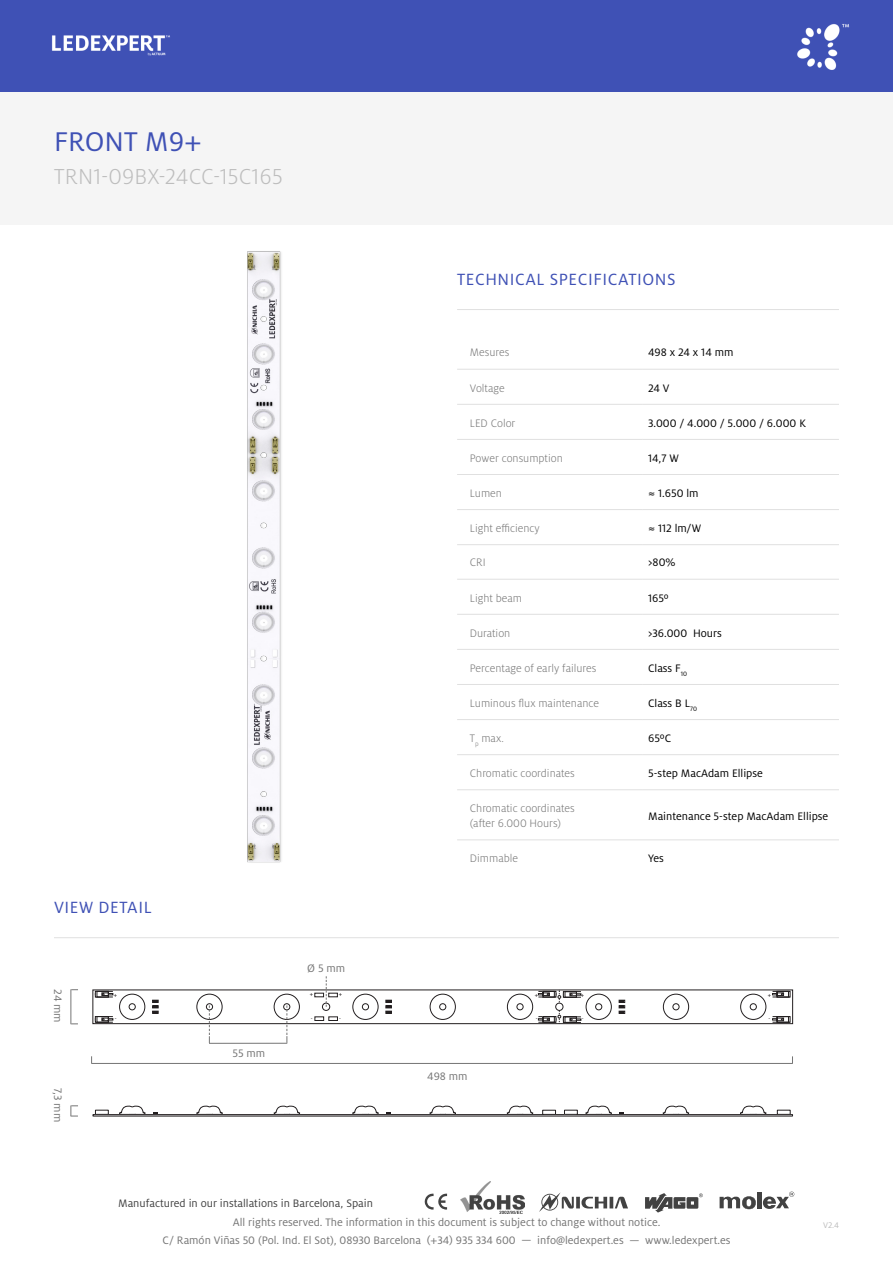
<style>
.page{position:relative;width:893px;height:1263px;background:#fff}
.page>*{position:absolute;margin:0;border:0;box-sizing:border-box;transform-origin:0 0}
.Nombre_producto{font:30px "Milo OT";color:#3f51b5}
.Código_producto{font:300 24px "Milo OT";letter-spacing:.005em;color:#bdbdbd}
.Título_sección{font:18px "Milo OT";letter-spacing:.03em;color:#3f51b5}
.Código_producto-2{font:300 12px "Milo OT";color:#757575}
.t1{font:12px/17.4px "Milo OT";color:#757575;text-align:center}
.Código_producto-3{font:12px "Milo OT";color:#000}
.t2{font:12px "Milo OT";color:#424242}
.t3{font:9px "Milo OT";color:#bdbdbd}
.t4{font:6px "Milo OT Text";color:#231f20}
</style>
<div class="page">
<hr style="left:757px;top:1192px;width:4px;height:16px;background:#424242">
<svg style="left:763px;top:1191px;width:31px;height:18px"></svg>
<svg style="left:720px;top:1196px;width:36px;height:13px"></svg>
<svg style="left:645px;top:1193px;width:58px;height:19px"></svg>
<svg style="left:539px;top:1192px;width:89px;height:20px"></svg>
<svg style="left:425px;top:1193px;width:22px;height:17px"></svg>
<img style="left:461px;top:1181px;width:64px;height:32px">
<div style="left:0;top:91px;width:893px;height:134px;background:#f5f5f5"></div>
<hr style="left:54px;top:937px;width:785px;height:1px;background:#e0e0e0">
<hr style="left:71px;top:989px;width:1px;height:35px;background:#757575">
<svg style="left:71px;top:1105px;width:7px;height:12px"></svg>
<hr style="left:91px;top:1063px;width:702px;height:1px;background:#757575">
<hr style="left:209px;top:1043px;width:78px;height:1px;background:#757575">
<svg style="left:92px;top:976px;width:701px;height:67px"></svg>
<img style="left:247px;top:251px;width:35px;height:612px">
<div style="left:95px;top:1110px;width:14px;height:5px;border:1px solid #231f20"></div>
<svg style="left:119px;top:1105px;width:647px;height:9px"></svg>
<div style="left:93px;top:1114px;width:700px;height:2px;border:1px solid #231f20"></div>
<hr style="left:564px;top:1110px;width:13px;height:4px;background:#fff">
<div style="left:564px;top:1110px;width:14px;height:5px;border:1px solid #231f20"></div>
<hr style="left:543px;top:1110px;width:12px;height:4px;background:#fff">
<div style="left:542px;top:1110px;width:14px;height:5px;border:1px solid #231f20"></div>
<hr style="left:457px;top:369px;width:185px;height:1px;background:#e0e0e0">
<hr style="left:642px;top:369px;width:197px;height:1px;background:#e0e0e0">
<hr style="left:457px;top:404px;width:185px;height:1px;background:#e0e0e0">
<hr style="left:642px;top:404px;width:197px;height:1px;background:#e0e0e0">
<hr style="left:457px;top:439px;width:185px;height:1px;background:#e0e0e0">
<hr style="left:642px;top:439px;width:197px;height:1px;background:#e0e0e0">
<hr style="left:457px;top:474px;width:185px;height:1px;background:#e0e0e0">
<hr style="left:642px;top:474px;width:197px;height:1px;background:#e0e0e0">
<hr style="left:457px;top:509px;width:185px;height:1px;background:#e0e0e0">
<hr style="left:642px;top:509px;width:197px;height:1px;background:#e0e0e0">
<hr style="left:457px;top:544px;width:185px;height:1px;background:#e0e0e0">
<hr style="left:642px;top:544px;width:197px;height:1px;background:#e0e0e0">
<hr style="left:457px;top:579px;width:185px;height:1px;background:#e0e0e0">
<hr style="left:642px;top:579px;width:197px;height:1px;background:#e0e0e0">
<hr style="left:457px;top:614px;width:185px;height:1px;background:#e0e0e0">
<hr style="left:642px;top:614px;width:197px;height:1px;background:#e0e0e0">
<hr style="left:457px;top:649px;width:185px;height:1px;background:#e0e0e0">
<hr style="left:642px;top:649px;width:197px;height:1px;background:#e0e0e0">
<hr style="left:457px;top:684px;width:185px;height:1px;background:#e0e0e0">
<hr style="left:642px;top:684px;width:197px;height:1px;background:#e0e0e0">
<hr style="left:457px;top:719px;width:185px;height:1px;background:#e0e0e0">
<hr style="left:642px;top:719px;width:197px;height:1px;background:#e0e0e0">
<hr style="left:457px;top:754px;width:185px;height:1px;background:#e0e0e0">
<hr style="left:642px;top:754px;width:197px;height:1px;background:#e0e0e0">
<hr style="left:457px;top:789px;width:185px;height:1px;background:#e0e0e0">
<hr style="left:642px;top:789px;width:197px;height:1px;background:#e0e0e0">
<hr style="left:457px;top:839px;width:185px;height:1px;background:#e0e0e0">
<hr style="left:642px;top:839px;width:197px;height:1px;background:#e0e0e0">
<hr style="left:457px;top:309px;width:382px;height:1px;background:#e0e0e0">
<div style="left:0;top:0;width:893px;height:91px;background:#3f51b5"></div>
<img style="left:52px;top:35px;width:118px;height:21px">
<img style="left:797px;top:24px;width:52px;height:46px">
<p class="Nombre_producto" style="left:54px;top:125px;width:149px">FRONT M9+</p>
<p class="Código_producto" style="left:54px;top:164px;width:230px">TRN1-09BX-24CC-15C165</p>
<p class="Título_sección" style="left:54px;top:898px;width:99px">VIEW DETAIL</p>
<p class="t1" style="left:67px;top:989px;width:35px;rotate:90deg">24 mm</p>
<p class="t1" style="left:66px;top:1087px;width:36px;rotate:90deg">7,3 mm</p>
<p class="t4" style="left:114px;top:992px;width:5px">+</p>
<p class="t4" style="left:115px;top:1015px;width:3px">-</p>
<p class="t1" style="left:233px;top:1044px;width:34px">55 mm</p>
<p class="t1" style="left:307px;top:960px;width:40px">Ø 5 mm</p>
<p class="t4" style="left:310px;top:991px;width:5px">+</p>
<p class="t4" style="left:311px;top:1015px;width:3px">-</p>
<p class="t4" style="left:339px;top:991px;width:5px">+</p>
<p class="t4" style="left:339px;top:1015px;width:3px">-</p>
<p class="Título_sección" style="left:457px;top:270px;width:220px">TECHNICAL SPECIFICATIONS</p>
<p class="Código_producto-2" style="left:470px;top:346px;width:41px">Mesures</p>
<p class="Código_producto-3" style="left:648px;top:346px;width:87px">498 x 24 x 14 mm</p>
<p class="Código_producto-2" style="left:470px;top:381px;width:36px">Voltage</p>
<p class="Código_producto-3" style="left:648px;top:381px;width:23px">24 V</p>
<p class="Código_producto-2" style="left:470px;top:416px;width:47px">LED Color</p>
<p class="Código_producto-3" style="left:648px;top:416px;width:159px">3.000 / 4.000 / 5.000 / 6.000 K</p>
<p class="Código_producto-2" style="left:470px;top:451px;width:94px">Power consumption</p>
<p class="Código_producto-3" style="left:648px;top:451px;width:32px">14,7 W</p>
<p class="Código_producto-2" style="left:470px;top:487px;width:34px">Lumen</p>
<p class="Código_producto-3" style="left:648px;top:486px;width:52px">≈ 1.650 lm</p>
<p class="Código_producto-2" style="left:470px;top:522px;width:71px">Light efficiency</p>
<p class="Código_producto-3" style="left:648px;top:522px;width:55px">≈ 112 lm/W</p>
<p class="Código_producto-2" style="left:470px;top:556px;width:17px">CRI</p>
<p class="Código_producto-3" style="left:648px;top:556px;width:29px">&gt;80%</p>
<p class="Código_producto-2" style="left:470px;top:591px;width:54px">Light beam</p>
<p class="Código_producto-3" style="left:648px;top:591px;width:22px">165º</p>
<p class="Código_producto-2" style="left:470px;top:626px;width:42px">Duration</p>
<p class="Código_producto-3" style="left:648px;top:626px;width:75px">&gt;36.000 Hours</p>
<p class="Código_producto-2" style="left:470px;top:661px;width:128px">Percentage of early failures</p>
<p class="Código_producto-3" style="left:648px;top:661px;width:41px">Class F<sub>10</sub></p>
<p class="Código_producto-2" style="left:470px;top:697px;width:131px">Luminous flux maintenance</p>
<p class="Código_producto-3" style="left:648px;top:696px;width:50px">Class B L<sub>70</sub></p>
<p class="Código_producto-2" style="left:470px;top:732px;width:36px">T<sub>p</sub> max.</p>
<p class="Código_producto-3" style="left:648px;top:732px;width:25px">65ºC</p>
<p class="Código_producto-2" style="left:470px;top:767px;width:106px">Chromatic coordinates</p>
<p class="Código_producto-3" style="left:648px;top:767px;width:116px">5-step MacAdam Ellipse</p>
<p class="Código_producto-2" style="left:470px;top:802px;width:106px">Chromatic coordinates</p>
<p class="Código_producto-2" style="left:470px;top:817px;width:93px">(after 6.000 Hours)</p>
<p class="Código_producto-3" style="left:648px;top:809px;width:182px">Maintenance 5-step MacAdam Ellipse</p>
<p class="Código_producto-2" style="left:470px;top:852px;width:50px">Dimmable</p>
<p class="Código_producto-3" style="left:648px;top:852px;width:17px">Yes</p>
<p class="t1" style="left:427px;top:1068px;width:42px">498 mm</p>
<p class="t4" style="left:535px;top:992px;width:5px">+</p>
<p class="t4" style="left:536px;top:1015px;width:3px">-</p>
<p class="t4" style="left:581px;top:992px;width:5px">+</p>
<p class="t4" style="left:582px;top:1015px;width:3px">-</p>
<p class="t4" style="left:768px;top:992px;width:5px">+</p>
<p class="t4" style="left:769px;top:1015px;width:3px">-</p>
<p class="t2" style="left:118px;top:1196px;width:256px">Manufactured in our installations in Barcelona, Spain</p>
<p class="t1" style="left:163px;top:1214px;width:569px">All rights reserved. The information in this document is subject to change without notice.<br>C/ Ramón Viñas 50 (Pol. Ind. El Sot), 08930 Barcelona (+34) 935 334 600 — info@ledexpert.es — www.ledexpert.es</p>
<p class="t3" style="left:823px;top:1220px;width:18px">V2.4</p>
</div>
